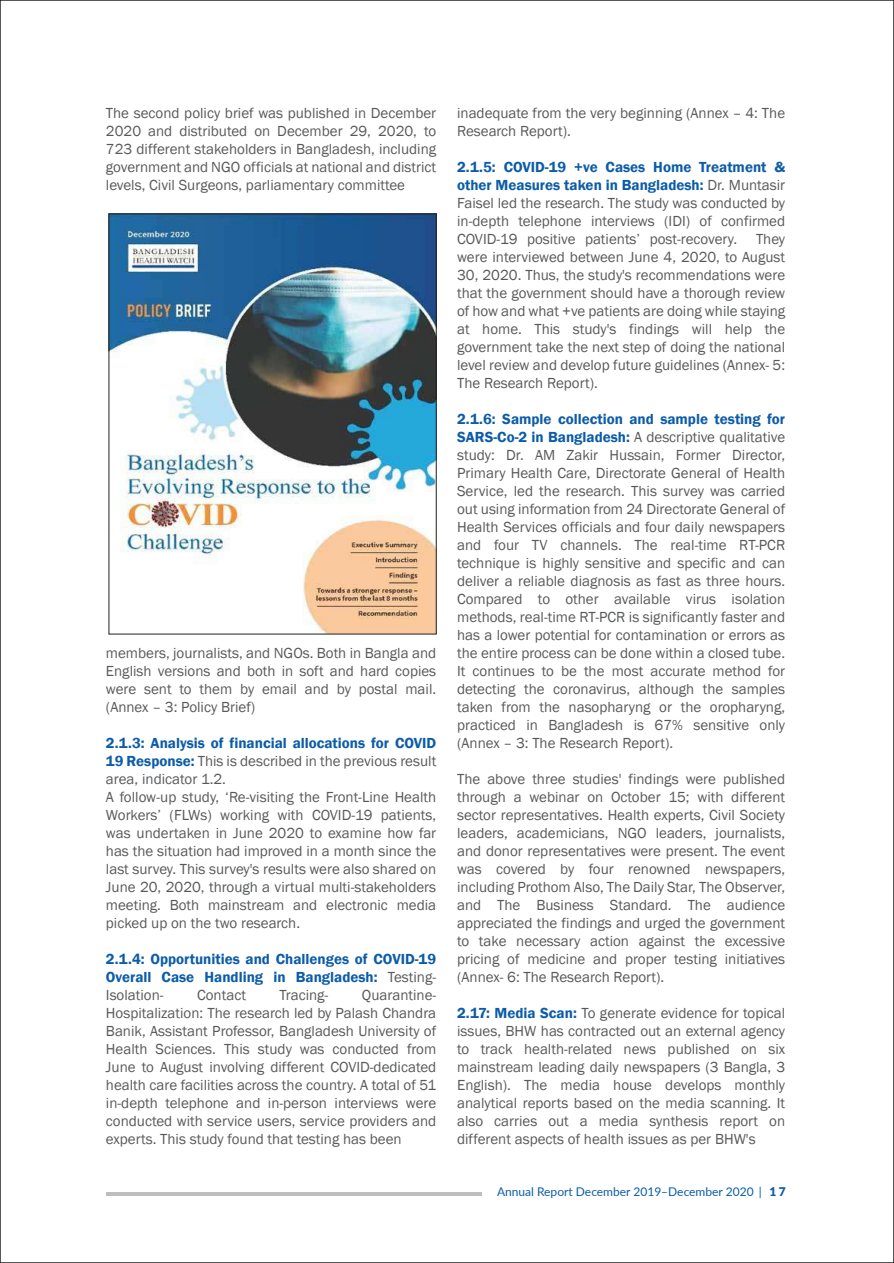
<style>
.page{position:relative;width:894px;height:1263px;background:#fff}
.page>*{position:absolute;margin:0;border:0;box-sizing:border-box;transform-origin:0 0}
.t1{font:15px/18px "Franklin Gothic";color:#58595b;text-align:justify}
.t2{font:600 15px/18px "Franklin Gothic";color:#0c5ca8;text-align:justify}
.t3{font:12px "Lato";color:#0c5ca8}
.s1{font-weight:600;color:#0c5ca8}
.s2{font-weight:400;color:#58595b}
.s3{font-weight:900}
</style>
<div class="page">
<img style="left:110px;top:215px;width:324px;height:417px">
<div style="left:108px;top:213px;width:328px;height:421px;border:1px solid #231f20"></div>
<hr style="left:106px;top:1192px;width:375px;height:3px;background:#bcbec0">
<p class="t1" style="left:106px;top:104px;width:332px">The second policy brief was published in December 2020 and distributed on December 29, 2020, to 723 different stakeholders in Bangladesh, including government and NGO officials at national and district levels, Civil Surgeons, parliamentary committee</p>
<p class="t1" style="left:106px;top:644px;width:332px">members, journalists, and NGOs. Both in Bangla and English versions and both in soft and hard copies were sent to them by email and by postal mail. (Annex – 3: Policy Brief)</p>
<p class="t1" style="left:106px;top:734px;width:332px;text-align:left"><span class="s1">2.1.3: Analysis of financial allocations for COVID 19 Response:</span> This is described in the previous result area, indicator 1.2.<br>A follow-up study, ‘Re-visiting the Front-Line Health Workers’ (FLWs) working with COVID-19 patients, was undertaken in June 2020 to examine how far has the situation had improved in a month since the last survey. This survey's results were also shared on June 20, 2020, through a virtual multi-stakeholders meeting. Both mainstream and electronic media picked up on the two research.</p>
<p class="t2" style="left:106px;top:950px;width:332px">2.1.4: Opportunities and Challenges of COVID-19<br>Overall Case Handling in Bangladesh: <span class="s2">Testing-Isolation-</span></p>
<p class="t1" style="left:106px;top:986px;width:332px;text-indent:256px">Quarantine-Hospitalization: The research led by Palash Chandra Banik, Assistant Professor, Bangladesh University of Health Sciences. This study was conducted from June to August involving different COVID-dedicated health care facilities across the country. A total of 51 in-depth telephone and in-person interviews were conducted with service users, service providers and experts. This study found that testing has been</p>
<p class="t1" style="left:197px;top:986px;width:50px">Contact</p>
<p class="t1" style="left:279px;top:986px;width:50px">Tracing-</p>
<p class="t1" style="left:457px;top:104px;width:329px">inadequate from the very beginning (Annex – 4: The<br>Research Report).</p>
<p class="t1" style="left:457px;top:158px;width:329px"><span class="s1">2.1.5: COVID-19 +ve Cases Home Treatment &amp; other Measures taken in Bangladesh:</span> Dr. Muntasir Faisel led the research. The study was conducted by in-depth telephone interviews (IDI) of confirmed COVID-19 positive patients’ post-recovery. They were interviewed between June 4, 2020, to August 30, 2020. Thus, the study's recommendations were that the government should have a thorough review of how and what +ve patients are doing while staying at home. This study's findings will help the government take the next step of doing the national level review and develop future guidelines (Annex- 5:<br>The Research Report).</p>
<p class="t1" style="left:457px;top:410px;width:329px"><span class="s1">2.1.6: Sample collection and sample testing for SARS-Co-2 in Bangladesh:</span> A descriptive qualitative study: Dr. AM Zakir Hussain, Former Director, Primary Health Care, Directorate General of Health Service, led the research. This survey was carried out using information from 24 Directorate General of Health Services officials and four daily newspapers and four TV channels. The real-time RT-PCR technique is highly sensitive and specific and can deliver a reliable diagnosis as fast as three hours.<br>Compared to other available virus isolation methods, real-time RT-PCR is significantly faster and has a lower potential for contamination or errors as the entire process can be done within a closed tube.<br>It continues to be the most accurate method for detecting the coronavirus, although the samples taken from the nasopharyng or the oropharyng, practiced in Bangladesh is 67% sensitive only (Annex – 3: The Research Report).</p>
<p class="t1" style="left:457px;top:770px;width:329px">The above three studies' findings were published through a webinar on October 15; with different sector representatives. Health experts, Civil Society leaders, academicians, NGO leaders, journalists, and donor representatives were present. The event was covered by four renowned newspapers, including Prothom Also, The Daily Star, The Observer, and The Business Standard. The audience appreciated the findings and urged the government to take necessary action against the excessive pricing of medicine and proper testing initiatives (Annex- 6: The Research Report).</p>
<p class="t1" style="left:457px;top:1004px;width:329px"><span class="s1">2.17: Media Scan:</span> To generate evidence for topical issues, BHW has contracted out an external agency to track health-related news published on six mainstream leading daily newspapers (3 Bangla, 3<br>English). The media house develops monthly analytical reports based on the media scanning. It also carries out a media synthesis report on different aspects of health issues as per BHW's</p>
<p class="t3" style="left:497px;top:1182px;width:290px">Annual Report December 2019–December 2020 | <span class="s3">1 7</span></p>
</div>
